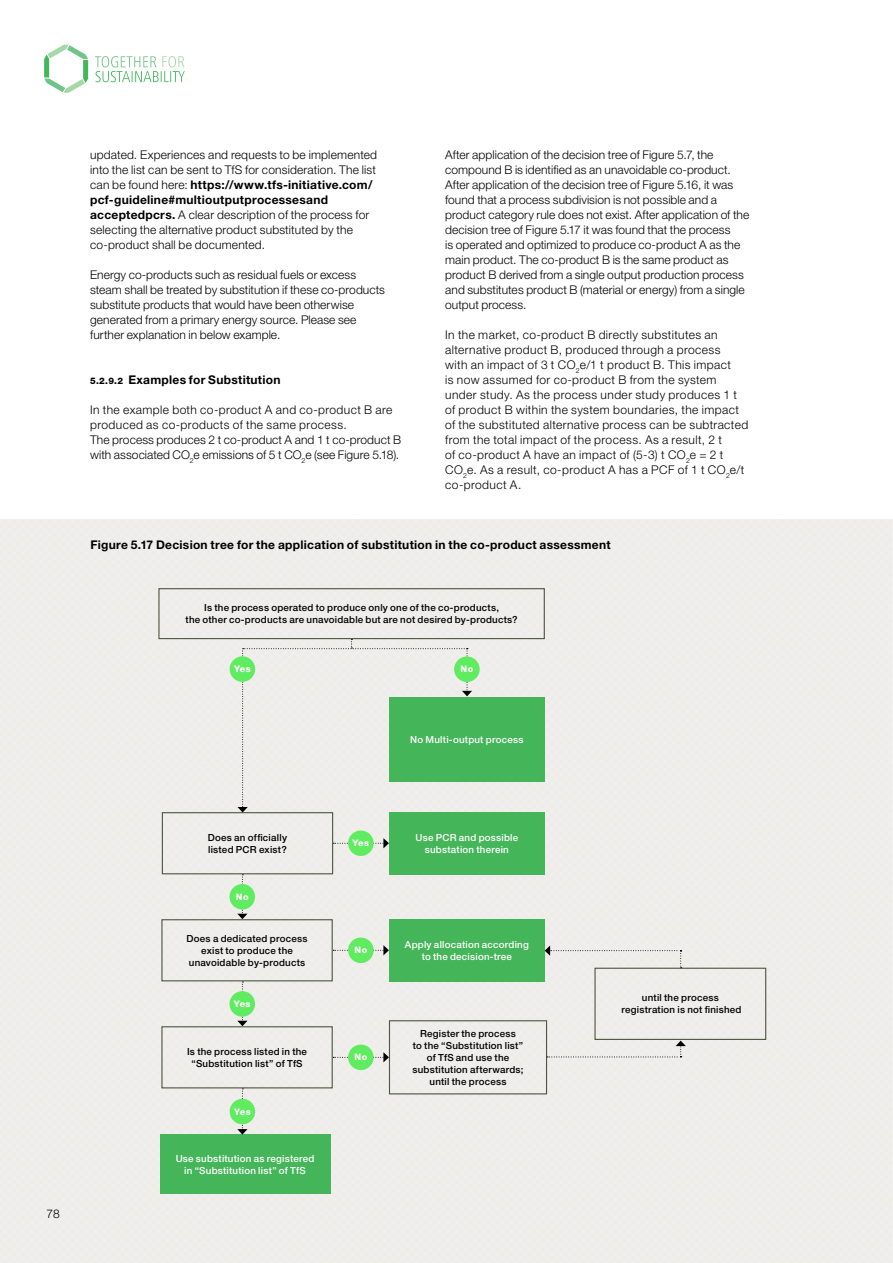
<style>
.page{position:relative;width:893px;height:1263px;background:#fff}
.page>*{position:absolute;margin:0;border:0;box-sizing:border-box;transform-origin:0 0}
.t1{font:300 12px/15px "Helvetica Neue LT Std";letter-spacing:.01em;color:#000}
.t2{font:300 12px/15px "Helvetica Neue LT Std";letter-spacing:.035em;color:#000}
.t3{font:700 12px "Helvetica Neue LT Std";letter-spacing:.025em;color:#000}
.t4{font:500 9.75px/12px "Helvetica Neue LT Std";letter-spacing:.025em;color:#000;text-align:center}
.t5{font:500 9.75px/12px "Helvetica Neue LT Std";letter-spacing:.02em;color:#fff;text-align:center}
.t6{font:800 9px "Helvetica Neue LT Std";letter-spacing:.045em;color:#fff}
.s1{font-weight:700}
.s2{font-weight:800;font-size:9px}
</style>
<div class="page">
<div style="left:0;top:519px;width:892px;height:744px;background:#efeeeb"></div>
<svg style="left:44px;top:45px;width:44px;height:48px"></svg>
<svg style="left:95px;top:56px;width:90px;height:26px"></svg>
<div style="left:160px;top:1134px;width:170px;height:60px;background:#44b559"></div>
<svg style="left:158px;top:588px;width:609px;height:546px;background:#d9e5d7"></svg>
<p class="t1" style="left:90px;top:147px;width:288px">updated. Experiences and requests to be implemented into the list can be sent to TfS for consideration. The list can be found here: <span class="s1">https://www.tfs-initiative.com/ pcf-guideline#multioutputprocessesand acceptedpcrs.</span> A clear description of the process for selecting the alternative product substituted by the co-product shall be documented.</p>
<p class="t1" style="left:90px;top:267px;width:296px">Energy co-products such as residual fuels or excess steam shall be treated by substitution if these co-products substitute products that would have been otherwise generated from a primary energy source. Please see further explanation in below example.</p>
<p class="t3" style="left:90px;top:372px;width:192px"><span class="s2">5.2.9.2</span> Examples for Substitution</p>
<p class="t1" style="left:90px;top:402px;width:313px">In the example both co-product A and co-product B are produced as co-products of the same process.<br>The process produces 2 t co-product A and 1 t co-product B with associated CO<sub>2</sub>e emissions of 5 t CO<sub>2</sub>e (see Figure 5.18).</p>
<p class="t1" style="left:445px;top:147px;width:305px">After application of the decision tree of Figure 5.7, the compound B is identified as an unavoidable co-product.<br>After application of the decision tree of Figure 5.16, it was found that a process subdivision is not possible and a product category rule does not exist. After application of the decision tree of Figure 5.17 it was found that the process<br>is operated and optimized to produce co-product A as the main product. The co-product B is the same product as product B derived from a single output production process and substitutes product B (material or energy) from a single output process.</p>
<p class="t2" style="left:445px;top:327px;width:305px">In the market, co-product B directly substitutes an alternative product B, produced through a process<br>with an impact of 3 t CO<sub>2</sub>e/1 t product B. This impact<br>is now assumed for co-product B from the system under study. As the process under study produces 1 t of product B within the system boundaries, the impact of the substituted alternative process can be subtracted from the total impact of the process. As a result, 2 t<br>of co-product A have an impact of (5-3) t CO<sub>2</sub>e = 2 t CO<sub>2</sub>e. As a result, co-product A has a PCF of 1 t CO<sub>2</sub>e/t co-product A.</p>
<p class="t3" style="left:90px;top:537px;width:522px">Figure 5.17 Decision tree for the application of substitution in the co-product assessment</p>
<p class="t4" style="left:186px;top:601px;width:334px">Is the process operated to produce only one of the co-products,<br>the other co-products are unavoidable but are not desired by-products?</p>
<p class="t6" style="left:234px;top:663px;width:18px">Yes</p>
<p class="t6" style="left:461px;top:664px;width:14px">No</p>
<p class="t5" style="left:410px;top:734px;width:115px">No Multi-output process</p>
<p class="t1" style="left:46px;top:1206px;width:15px">78</p>
<p class="t4" style="left:208px;top:831px;width:81px;text-align:left">Does an officially listed PCR exist?</p>
<p class="t6" style="left:236px;top:891px;width:14px">No</p>
<p class="t4" style="left:187px;top:932px;width:122px">Does a dedicated process exist to produce the unavoidable by-products</p>
<p class="t6" style="left:234px;top:998px;width:18px">Yes</p>
<p class="t4" style="left:187px;top:1045px;width:122px">Is the process listed in the “Substitution list” of TfS</p>
<p class="t6" style="left:234px;top:1106px;width:18px">Yes</p>
<p class="t5" style="left:176px;top:1152px;width:140px">Use substitution as registered in “Substitution list” of TfS</p>
<p class="t6" style="left:352px;top:838px;width:18px">Yes</p>
<p class="t6" style="left:355px;top:945px;width:14px">No</p>
<p class="t6" style="left:355px;top:1052px;width:14px">No</p>
<p class="t5" style="left:416px;top:831px;width:104px">Use PCR and possible substation therein</p>
<p class="t5" style="left:405px;top:938px;width:126px">Apply allocation according to the decision-tree</p>
<p class="t4" style="left:412px;top:1027px;width:113px">Register the process<br>to the “Substitution list” of TfS and use the substitution afterwards; until the process</p>
<p class="t4" style="left:621px;top:992px;width:121px">until the process registration is not finished</p>
</div>
